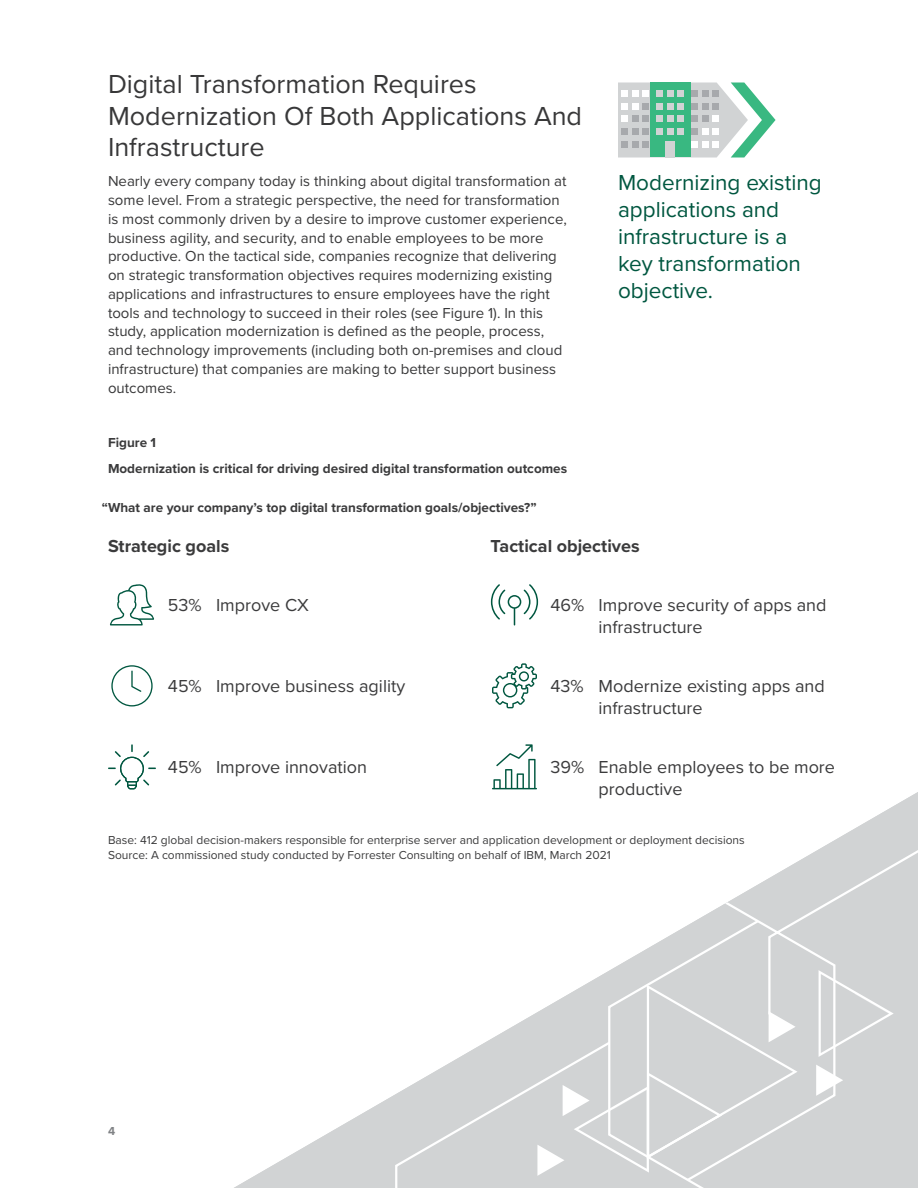
<style>
.page{position:relative;width:918px;height:1188px;background:#fff}
.page>*{position:absolute;margin:0;border:0;box-sizing:border-box;transform-origin:0 0}
.t1{font:27px/31.5px "Proxima Nova";color:#383839}
.t2{font:22.5px/27px "Proxima Nova";color:#005740}
.t3{font:18px/22.5px "Proxima Nova";color:#3b3b3c}
.t4{font:700 18px "Proxima Nova";color:#3b3b3c}
.t5{font:15px/18.8px "Proxima Nova";color:#383839}
.t6{font:700 13.5px "Proxima Nova";color:#3b3b3c}
.t7{font:12px/15px "Proxima Nova";color:#3b3b3c}
.t8{font:700 12px "Proxima Nova";color:#808285}
</style>
<div class="page">
<svg style="left:234px;top:792px;width:684px;height:396px"></svg>
<svg style="left:394px;top:834px;width:524px;height:354px"></svg>
<svg style="left:618px;top:82px;width:158px;height:76px"></svg>
<div style="left:667px;top:103px;width:7px;height:6px;background:#d1d3d4"></div>
<div style="left:677px;top:103px;width:7px;height:6px;background:#d1d3d4"></div>
<div style="left:657px;top:115px;width:6px;height:7px;background:#d1d3d4"></div>
<div style="left:667px;top:115px;width:7px;height:7px;background:#d1d3d4"></div>
<div style="left:677px;top:115px;width:7px;height:7px;background:#d1d3d4"></div>
<div style="left:657px;top:128px;width:6px;height:7px;background:#d1d3d4"></div>
<div style="left:667px;top:128px;width:7px;height:7px;background:#d1d3d4"></div>
<div style="left:677px;top:128px;width:7px;height:7px;background:#d1d3d4"></div>
<div style="left:665px;top:141px;width:10px;height:16px;background:#d1d3d4"></div>
<svg style="left:110px;top:584px;width:44px;height:41px"></svg>
<svg style="left:111px;top:665px;width:42px;height:41px"></svg>
<svg style="left:492px;top:744px;width:45px;height:45px"></svg>
<svg style="left:492px;top:663px;width:45px;height:45px"></svg>
<svg style="left:491px;top:584px;width:47px;height:42px"></svg>
<svg style="left:108px;top:744px;width:48px;height:45px"></svg>
<h1 class="t1" style="left:108px;top:67px;width:476px">Digital Transformation Requires<br>Modernization Of Both Applications And<br>Infrastructure</h1>
<p class="t5" style="left:108px;top:171px;width:460px">Nearly every company today is thinking about digital transformation at some level. From a strategic perspective, the need for transformation is most commonly driven by a desire to improve customer experience, business agility, and security, and to enable employees to be more productive. On the tactical side, companies recognize that delivering on strategic transformation objectives requires modernizing existing applications and infrastructures to ensure employees have the right tools and technology to succeed in their roles (see Figure 1). In this study, application modernization is defined as the people, process, and technology improvements (including both on-premises and cloud infrastructure) that companies are making to better support business outcomes.</p>
<h2 class="t2" style="left:618px;top:168px;width:205px">Modernizing existing applications and infrastructure is a key transformation objective.</h2>
<p class="t6" style="left:108px;top:432px;width:50px">Figure 1</p>
<p class="t6" style="left:108px;top:458px;width:461px">Modernization is critical for driving desired digital transformation outcomes</p>
<p class="t6" style="left:102px;top:497px;width:436px">“What are your company’s top digital transformation goals/objectives?”</p>
<p class="t4" style="left:108px;top:533px;width:123px">Strategic goals</p>
<p class="t4" style="left:490px;top:533px;width:151px">Tactical objectives</p>
<p class="t3" style="left:168px;top:592px;width:142px">53% Improve CX</p>
<p class="t3" style="left:598px;top:592px;width:230px;text-indent:-48px">46% Improve security of apps and infrastructure</p>
<p class="t3" style="left:168px;top:673px;width:239px">45% Improve business agility</p>
<p class="t3" style="left:598px;top:673px;width:228px;text-indent:-48px">43% Modernize existing apps and infrastructure</p>
<p class="t3" style="left:168px;top:754px;width:201px">45% Improve innovation</p>
<p class="t3" style="left:598px;top:754px;width:238px;text-indent:-48px">39% Enable employees to be more productive</p>
<p class="t7" style="left:108px;top:831px;width:638px">Base: 412 global decision-makers responsible for enterprise server and application development or deployment decisions<br>Source: A commissioned study conducted by Forrester Consulting on behalf of IBM, March 2021</p>
<p class="t8" style="left:108px;top:1122px;width:9px">4</p>
</div>
